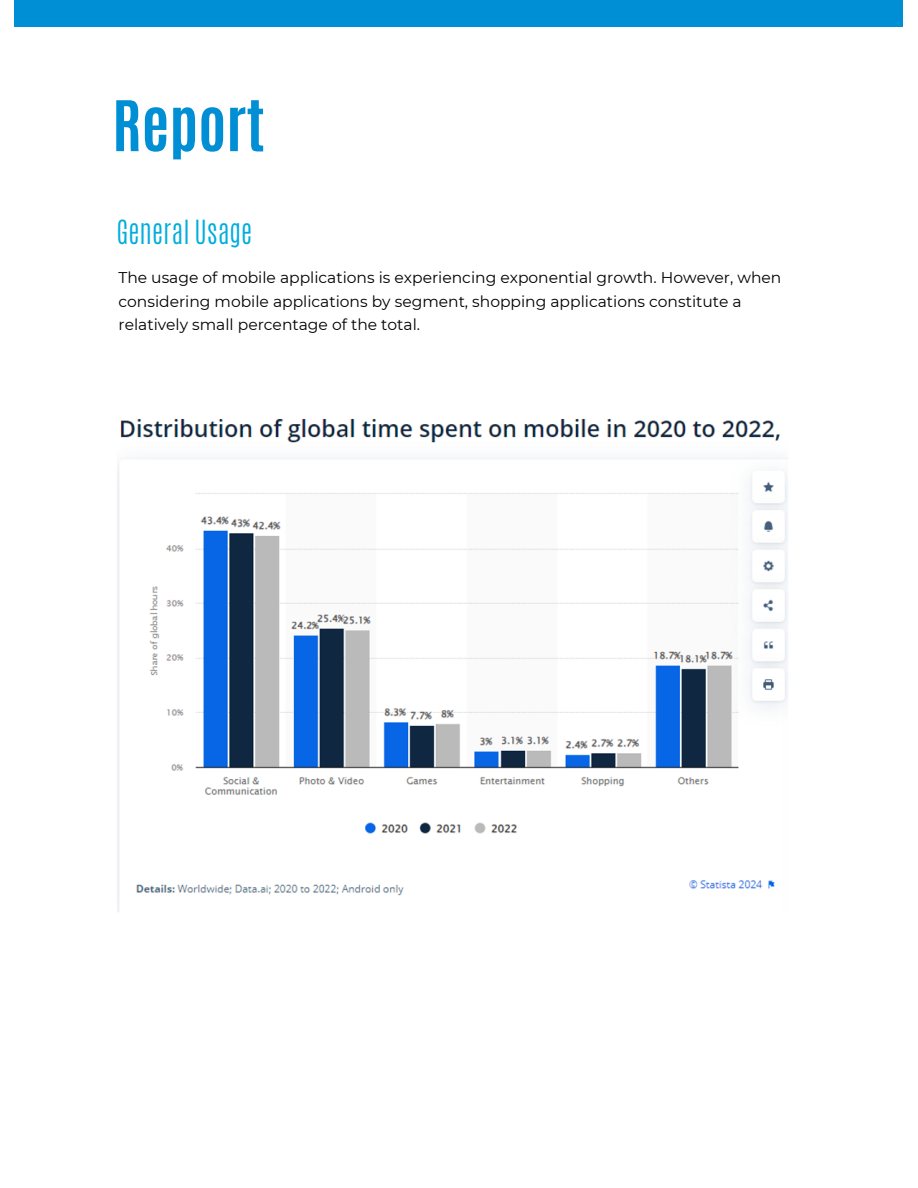
<style>
.page{position:relative;width:918px;height:1188px;background:#fff}
.page>*{position:absolute;margin:0;border:0;box-sizing:border-box;transform-origin:0 0}
.t1{font:700 59.25px "Antonio";color:#008ed4}
.t2{font:300 27.75px "Antonio";color:#00addd}
.t3{font:15.45px/23.7px "Montserrat";color:#000}
</style>
<div class="page">
<div style="left:15px;top:0;width:888px;height:27px;background:#008ed4"></div>
<img style="left:117px;top:419px;width:671px;height:493px">
<p class="t1" style="left:112px;top:83px;width:154px">Report</p>
<h2 class="t2" style="left:116px;top:212px;width:137px">General Usage</h2>
<p class="t3" style="left:118px;top:266px;width:664px">The usage of mobile applications is experiencing exponential growth. However, when considering mobile applications by segment, shopping applications constitute a relatively small percentage of the total.</p>
</div>
